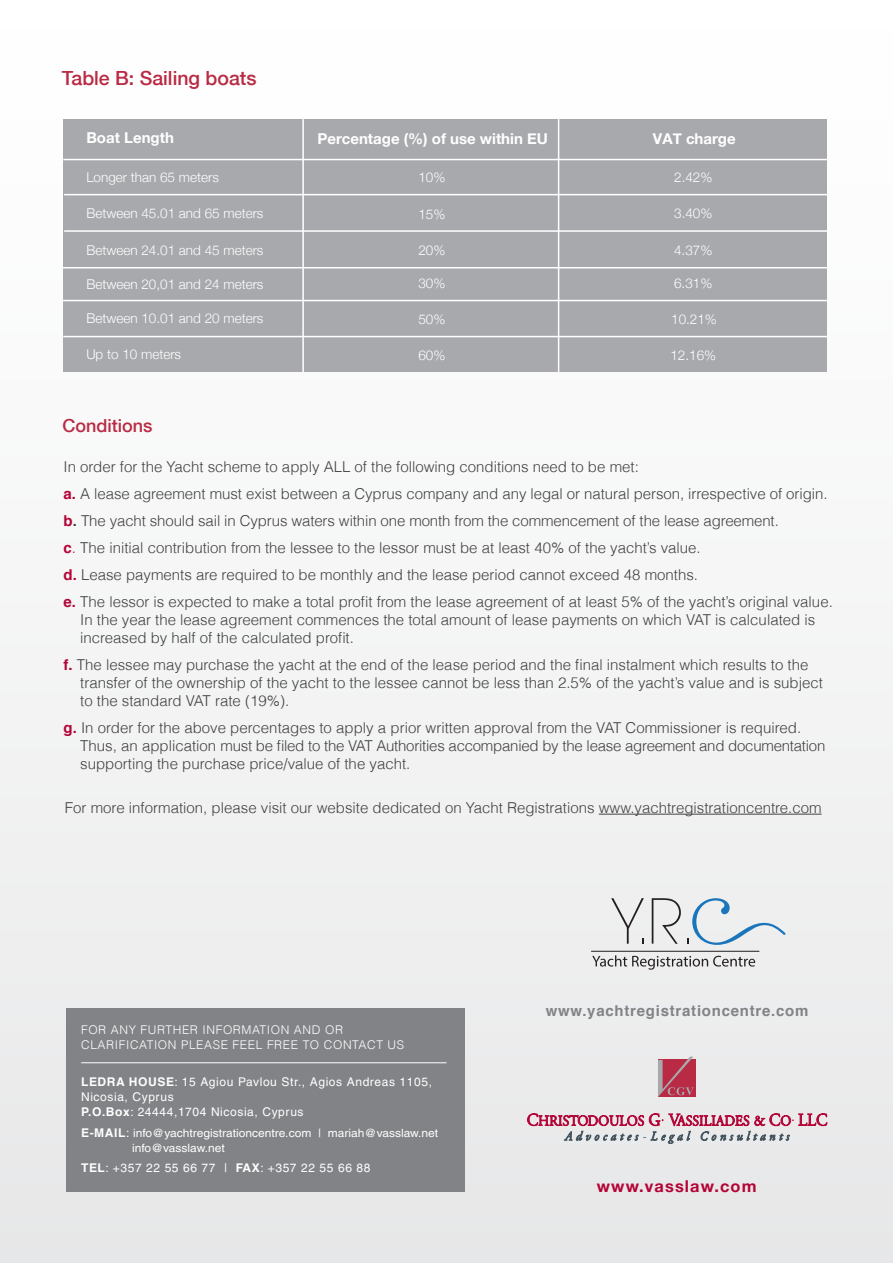
<style>
.page{position:relative;width:893px;height:1263px;background:#f3f4f4}
.page>*{position:absolute;margin:0;border:0;box-sizing:border-box;transform-origin:0 0}
.t1{font:500 19.5px "Helvetica Neue";color:#b92a44}
.t2{font:500 18px "Helvetica Neue";color:#b92a44}
.t3{font:700 16.35px "Helvetica Neue";letter-spacing:.07em;color:#b30437}
.t4{font:300 15px/27px "Helvetica";color:#414042}
.t5{font:700 15px "Helvetica Neue";color:#fff}
.t6{font:700 15px "Helvetica";letter-spacing:.05em;color:#818386}
.t7{font:300 13.5px "Helvetica Neue";color:#fff}
.t8{font:12px/15px "Helvetica";letter-spacing:.05em;color:#fff}
.t9{font:300 12px/15px "Helvetica";letter-spacing:.05em;color:#fff}
.t10{font:11.7px "Helvetica Neue Greek";color:#fff}
.t11{font:11.4px/15px "Helvetica";color:#fff;scale:1.05 1}
.t12{font:11.1px "Helvetica";color:#fff;scale:1.05 1}
.s1{font-weight:700;color:#b30437}
.s2{font-weight:700}
.s3{color:#b30437}
.s4{font-weight:700;font-size:12px}
.s5{font-size:12px}
</style>
<div class="page">
<svg style="left:527px;top:1113px;width:300px;height:32px"></svg>
<div style="left:658px;top:1060px;width:37px;height:37px;background:#b92a44"></div>
<svg style="left:658px;top:1057px;width:36px;height:40px"></svg>
<svg style="left:611px;top:898px;width:33px;height:46px"></svg>
<svg style="left:652px;top:898px;width:29px;height:46px"></svg>
<svg style="left:687px;top:898px;width:99px;height:47px"></svg>
<hr style="left:591px;top:951px;width:168px;height:1px;background:#231f20">
<svg style="left:592px;top:955px;width:163px;height:15px"></svg>
<hr style="left:599px;top:814px;width:223px;height:1px;background:#414042">
<div style="left:66px;top:1008px;width:398px;height:183px;background:#818386"></div>
<hr style="left:81px;top:1062px;width:365px;height:1px;background:#fff">
<div style="left:63px;top:119px;width:764px;height:253px;background:#a8a9ad"></div>
<hr style="left:302px;top:119px;width:2px;height:253px;background:#fff">
<hr style="left:558px;top:119px;width:1px;height:253px;background:#fff">
<hr style="left:63px;top:159px;width:765px;height:1px;background:#fff">
<hr style="left:63px;top:267px;width:764px;height:1px;background:#fff">
<hr style="left:63px;top:300px;width:764px;height:1px;background:#fff">
<hr style="left:63px;top:336px;width:765px;height:1px;background:#fff">
<hr style="left:64px;top:194px;width:765px;height:1px;background:#fff">
<hr style="left:64px;top:230px;width:765px;height:2px;background:#fff">
<h1 class="t1" style="left:62px;top:66px;width:196px">Table B: Sailing boats</h1>
<p class="t5" style="left:86px;top:129px;width:89px">Boat Length</p>
<p class="t5" style="left:317px;top:129px;width:232px">Percentage (%) of use within EU</p>
<p class="t5" style="left:653px;top:129px;width:84px">VAT charge</p>
<p class="t7" style="left:86px;top:169px;width:134px">Longer than 65 meters</p>
<p class="t7" style="left:418px;top:169px;width:29px">10%</p>
<p class="t7" style="left:674px;top:169px;width:40px">2.42%</p>
<p class="t7" style="left:86px;top:205px;width:179px">Between 45.01 and 65 meters</p>
<p class="t7" style="left:418px;top:206px;width:29px">15%</p>
<p class="t7" style="left:674px;top:205px;width:40px">3.40%</p>
<p class="t7" style="left:86px;top:242px;width:179px">Between 24.01 and 45 meters</p>
<p class="t7" style="left:86px;top:276px;width:179px">Between 20,01 and 24 meters</p>
<p class="t7" style="left:86px;top:310px;width:179px">Between 10.01 and 20 meters</p>
<p class="t7" style="left:86px;top:346px;width:96px">Up to 10 meters</p>
<p class="t7" style="left:418px;top:242px;width:29px">20%</p>
<p class="t7" style="left:418px;top:275px;width:29px">30%</p>
<p class="t7" style="left:418px;top:311px;width:29px">50%</p>
<p class="t7" style="left:418px;top:347px;width:29px">60%</p>
<p class="t7" style="left:674px;top:242px;width:40px">4.37%</p>
<p class="t7" style="left:674px;top:275px;width:40px">6.31%</p>
<p class="t7" style="left:671px;top:311px;width:47px">10.21%</p>
<p class="t7" style="left:670px;top:347px;width:47px">12.16%</p>
<p class="t2" style="left:63px;top:414px;width:92px">Conditions</p>
<p class="t4" style="left:64px;top:453px;width:771px">In order for the Yacht scheme to apply ALL of the following conditions need to be met:<br><span class="s1">a.</span> A lease agreement must exist between a Cyprus company and any legal or natural person, irrespective of origin. <span class="s1">b</span><span class="s2">.</span> The yacht should sail in Cyprus waters within one month from the commencement of the lease agreement.<br><span class="s1">c</span><span class="s3">.</span> The initial contribution from the lessee to the lessor must be at least 40% of the yacht’s value.<br><span class="s1">d.</span> Lease payments are required to be monthly and the lease period cannot exceed 48 months.<br><span class="s1">e.</span> The lessor is expected to make a total profit from the lease agreement of at least 5% of the yacht’s original value.</p>
<p class="t4" style="left:80px;top:611px;width:737px;line-height:18px">In the year the lease agreement commences the total amount of lease payments on which VAT is calculated is increased by half of the calculated profit.</p>
<p class="t4" style="left:80px;top:656px;width:744px;line-height:18px;text-indent:-17px"><span class="s1">f.</span> The lessee may purchase the yacht at the end of the lease period and the final instalment which results to the transfer of the ownership of the yacht to the lessee cannot be less than 2.5% of the yacht’s value and is subject to the standard VAT rate (19%).</p>
<p class="t4" style="left:80px;top:719px;width:747px;line-height:18px;text-indent:-17px"><span class="s1">g.</span> In order for the above percentages to apply a prior written approval from the VAT Commissioner is required.<br>Thus, an application must be filed to the VAT Authorities accompanied by the lease agreement and documentation supporting the purchase price/value of the yacht.</p>
<p class="t4" style="left:65px;top:794px;width:758px">For more information, please visit our website dedicated on Yacht Registrations www.yachtregistrationcentre.com</p>
<p class="t9" style="left:81px;top:1022px;width:325px">FOR ANY FURTHER INFORMATION AND OR<br>CLARIFICATION PLEASE FEEL FREE TO CONTACT US</p>
<p class="t8" style="left:81px;top:1074px;width:352px"><span class="s2">LEDRA HOUSE</span>: 15 Agiou Pavlou Str., Agios Andreas 1105,<br>Nicosia, Cyprus<br><span class="s2">P.O.Box</span>: 24444,1704 Nicosia, Cyprus</p>
<p class="t11" style="left:132px;top:1126px;width:293px;text-indent:-51px"><span class="s4">E-MAIL</span><span class="s5">:</span> info@yachtregistrationcentre.com | mariah@vasslaw.net info@vasslaw.net</p>
<p class="t8" style="left:81px;top:1160px;width:291px"><span class="s2">TEL</span>: +357 22 55 66 77 | <span class="s2">FAX</span>: +357 22 55 66 88</p>
<p class="t12" style="left:128px;top:1142px;width:165px">info@tachtregistrationcentre.com</p>
<p class="t12" style="left:236px;top:1154px;width:104px">Mariah@vasslaw.net</p>
<p class="t10" style="left:306px;top:1170px;width:44px">55 66 88</p>
<p class="t6" style="left:546px;top:998px;width:264px">www.yachtregistrationcentre.com</p>
<p class="t3" style="left:597px;top:1176px;width:161px">www.vasslaw.com</p>
</div>
